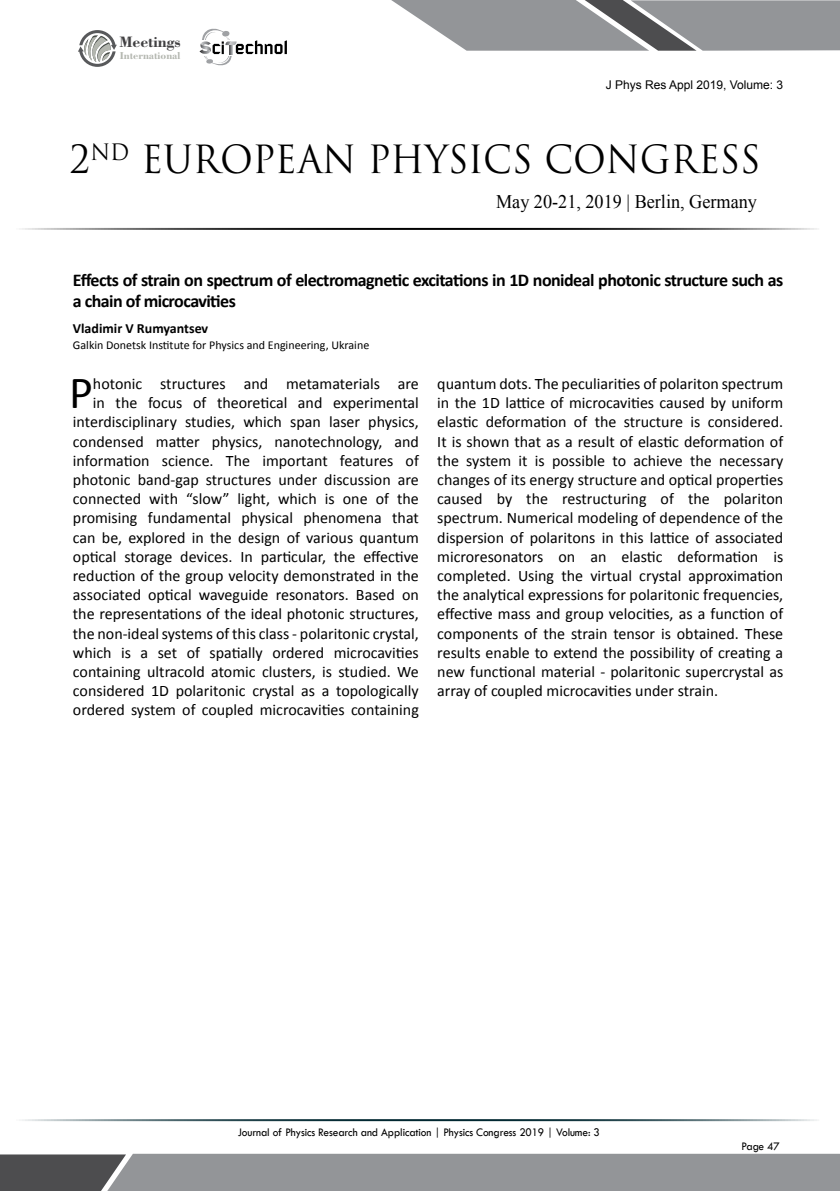
<style>
.page{position:relative;width:840px;height:1191px;background:#fff}
.page>*{position:absolute;margin:0;border:0;box-sizing:border-box;transform-origin:0 0}
.t1{font:46.2px "Calibri";color:#000}
.t2{font:37.8px "Trajan Pro 3";color:#000;scale:.95 1}
.t3{font:19.2px "Times New Roman";color:#000;scale:.95 1}
.t4{font:700 18px/21.4px "Calibri";letter-spacing:-.03em;color:#000}
.t5{font:16px/19.2px "Calibri";color:#000;text-align:right}
.t6{font:700 16px "Bodoni BT";color:#414042}
.t7{font:700 14px "Calibri";color:#000}
.t8{font:12px "Tw Cen";letter-spacing:-.01em;color:#000;scale:.95 1}
.t9{font:12px "Calibri";color:#000}
.t10{font:12px "Arial";color:#000}
.t11{font:700 10.6px "Bodoni BT";color:#b3b6af}
</style>
<div class="page">
<hr style="left:12px;top:228px;width:807px;height:2px;background:#000">
<hr style="left:12px;top:1119px;width:807px;height:2px;background:#012730">
<svg style="left:391px;top:0;width:449px;height:51px;background:#9b9c9f"></svg>
<svg style="left:0;top:1154px;width:840px;height:37px;background:#8a8c8f"></svg>
<svg style="left:78px;top:30px;width:39px;height:37px"></svg>
<svg style="left:199px;top:29px;width:88px;height:37px"></svg>
<p class="t6" style="left:119px;top:32px;width:63px">Meetings</p>
<p class="t11" style="left:120px;top:48px;width:62px">International</p>
<p class="t10" style="left:605px;top:77px;width:179px">J Phys Res Appl 2019, Volume: 3</p>
<h2 class="t2" style="left:70px;top:133px;width:728px">2<sup>ND</sup> EUROPEAN PHYSICS CONGRESS</h2>
<p class="t3" style="left:496px;top:188px;width:276px">May 20-21, 2019 | Berlin, Germany</p>
<p class="t4" style="left:73px;top:269px;width:712px">Effects of strain on spectrum of electromagnetic excitations in 1D nonideal photonic structure such as a chain of microcavities</p>
<p class="t7" style="left:73px;top:320px;width:137px">Vladimir V Rumyantsev</p>
<p class="t9" style="left:73px;top:337px;width:298px">Galkin Donetsk Institute for Physics and Engineering, Ukraine</p>
<h1 class="t1" style="left:69px;top:364px;width:25px">P</h1>
<p class="t5" style="left:73px;top:374px;width:347px">hotonic structures and metamaterials are<br>in the focus of theoretical and experimental interdisciplinary studies, which span laser physics, condensed matter physics, nanotechnology, and information science. The important features of photonic band-gap structures under discussion are connected with “slow” light, which is one of the promising fundamental physical phenomena that can be, explored in the design of various quantum optical storage devices. In particular, the effective reduction of the group velocity demonstrated in the associated optical waveguide resonators. Based on the representations of the ideal photonic structures, the non-ideal systems of this class - polaritonic crystal, which is a set of spatially ordered microcavities containing ultracold atomic clusters, is studied. We considered 1D polaritonic crystal as a topologically ordered system of coupled microcavities containing</p>
<p class="t5" style="left:437px;top:374px;width:347px;text-align:justify">quantum dots. The peculiarities of polariton spectrum in the 1D lattice of microcavities caused by uniform elastic deformation of the structure is considered.<br>It is shown that as a result of elastic deformation of the system it is possible to achieve the necessary changes of its energy structure and optical properties caused by the restructuring of the polariton spectrum. Numerical modeling of dependence of the dispersion of polaritons in this lattice of associated microresonators on an elastic deformation is completed. Using the virtual crystal approximation the analytical expressions for polaritonic frequencies, effective mass and group velocities, as a function of components of the strain tensor is obtained. These results enable to extend the possibility of creating a new functional material - polaritonic supercrystal as array of coupled microcavities under strain.</p>
<p class="t8" style="left:238px;top:1125px;width:382px">Journal of Physics Research and Application | Physics Congress 2019 | Volume: 3</p>
<p class="t8" style="left:741px;top:1139px;width:42px">Page 47</p>
</div>
